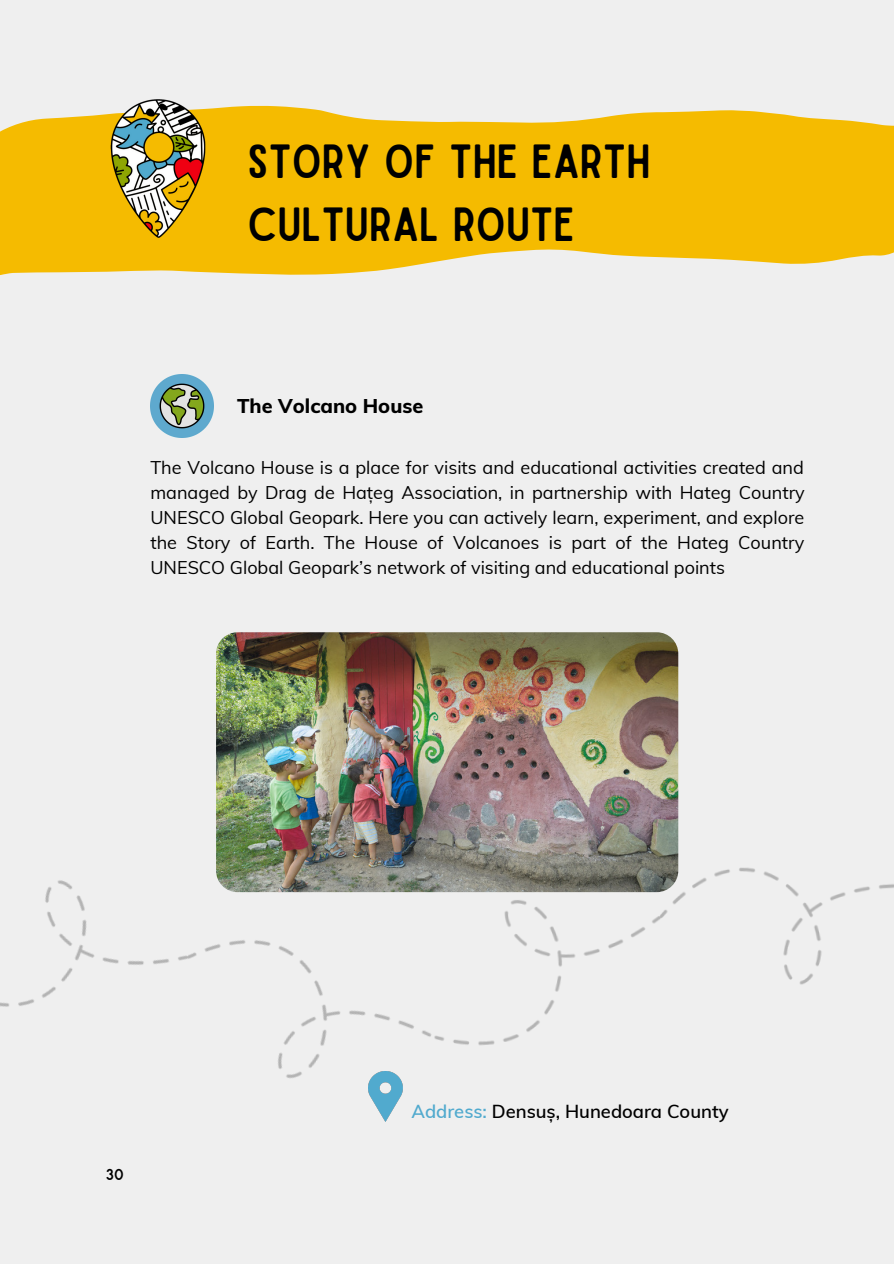
<style>
.page{position:relative;width:894px;height:1264px;background:#fff}
.page>*{position:absolute;margin:0;border:0;box-sizing:border-box;transform-origin:0 0}
.t1{font:45.75px/63px "Sailors";color:#000}
.t2{font:800 19.95px "Muli";color:#000}
.t3{font:600 18.45px "Muli";color:#000}
.t4{font:18px/24.8px "Muli";color:#000;text-align:justify}
.t5{font:15.15px "Sailors";color:#000}
.s1{color:#51aace}
</style>
<div class="page">
<div style="left:0;top:0;width:893px;height:1263px;background:#efefef"></div>
<svg style="left:0;top:105px;width:893px;height:170px;background:#f4c222"></svg>
<img style="left:79px;top:99px;width:158px;height:148px">
<img style="left:0;top:632px;width:368px;height:447px">
<img style="left:368px;top:660px;width:525px;height:462px">
<img style="left:216px;top:632px;width:462px;height:260px;border-radius:22px">
<img style="left:150px;top:375px;width:63px;height:63px">
<h1 class="t1" style="left:247px;top:132px;width:404px">STORY OF THE EARTH<br>CULTURAL ROUTE</h1>
<p class="t2" style="left:237px;top:393px;width:188px">The Volcano House</p>
<p class="t4" style="left:150px;top:455px;width:655px">The Volcano House is a place for visits and educational activities created and managed by Drag de Hațeg Association, in partnership with Hateg Country UNESCO Global Geopark. Here you can actively learn, experiment, and explore the Story of Earth. The House of Volcanoes is part of the Hateg Country UNESCO Global Geopark’s network of visiting and educational points</p>
<p class="t5" style="left:106px;top:1168px;width:19px">30</p>
<p class="t3" style="left:411px;top:1099px;width:318px"><span class="s1">Address:</span> Densuș, Hunedoara County</p>
</div>
